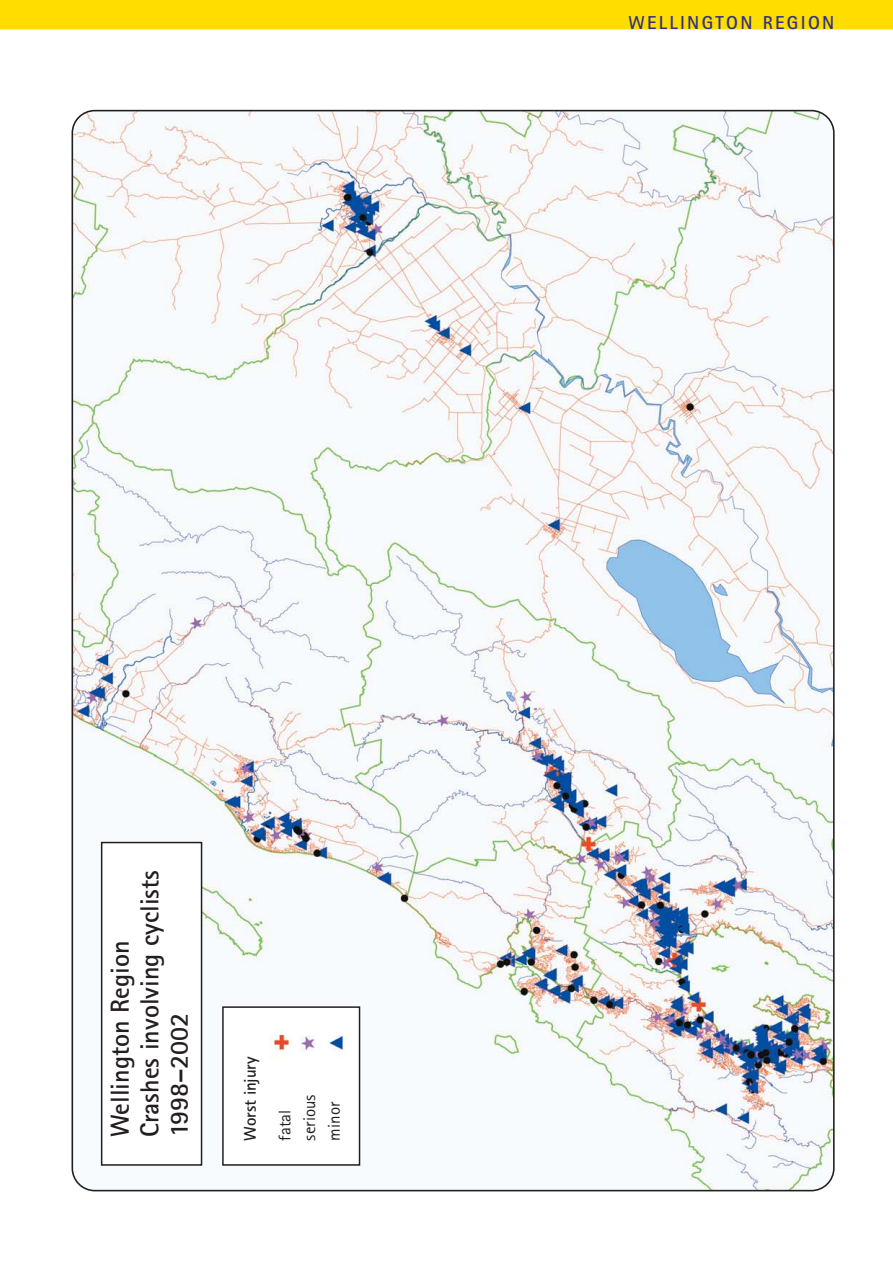
<style>
.page{position:relative;width:893px;height:1263px;background:#fff}
.page>*{position:absolute;margin:0;border:0;box-sizing:border-box;transform-origin:0 0}
.t1{font:26.1px/29.4px "Rotis Sans Serif Bold NZT";color:#231f20}
.t2{font:18.75px "Rotis Sans Serif Bold NZT";letter-spacing:.125em;color:#303188}
.t3{font:16.95px/24.6px "Rotis Sans Serif NZT";color:#231f20}
.t4{font:16.95px "Rotis Sans Serif Bold NZT";letter-spacing:-.01em;color:#231f20}
</style>
<div class="page">
<img style="left:72px;top:111px;width:761px;height:1080px;border-radius:22px">
<div style="left:0;top:0;width:892px;height:30px;background:#fd0"></div>
<div style="left:101px;top:842px;width:101px;height:324px;background:#fff;border:2px solid #231f20"></div>
<div style="left:222px;top:1006px;width:138px;height:160px;background:#fff;border:2px solid #231f20"></div>
<img style="left:273px;top:1034px;width:72px;height:18px">
<p class="t2" style="left:628px;top:16px;width:207px">WELLINGTON REGION</p>
<p class="t1" style="left:108px;top:1137px;width:269px;rotate:-90deg">Wellington Region<br>Crashes involving cyclists<br>1998–2002</p>
<p class="t4" style="left:244px;top:1141px;width:85px;rotate:-90deg">Worst injury</p>
<p class="t3" style="left:274px;top:1141px;width:48px;rotate:-90deg">fatal serious minor</p>
</div>
